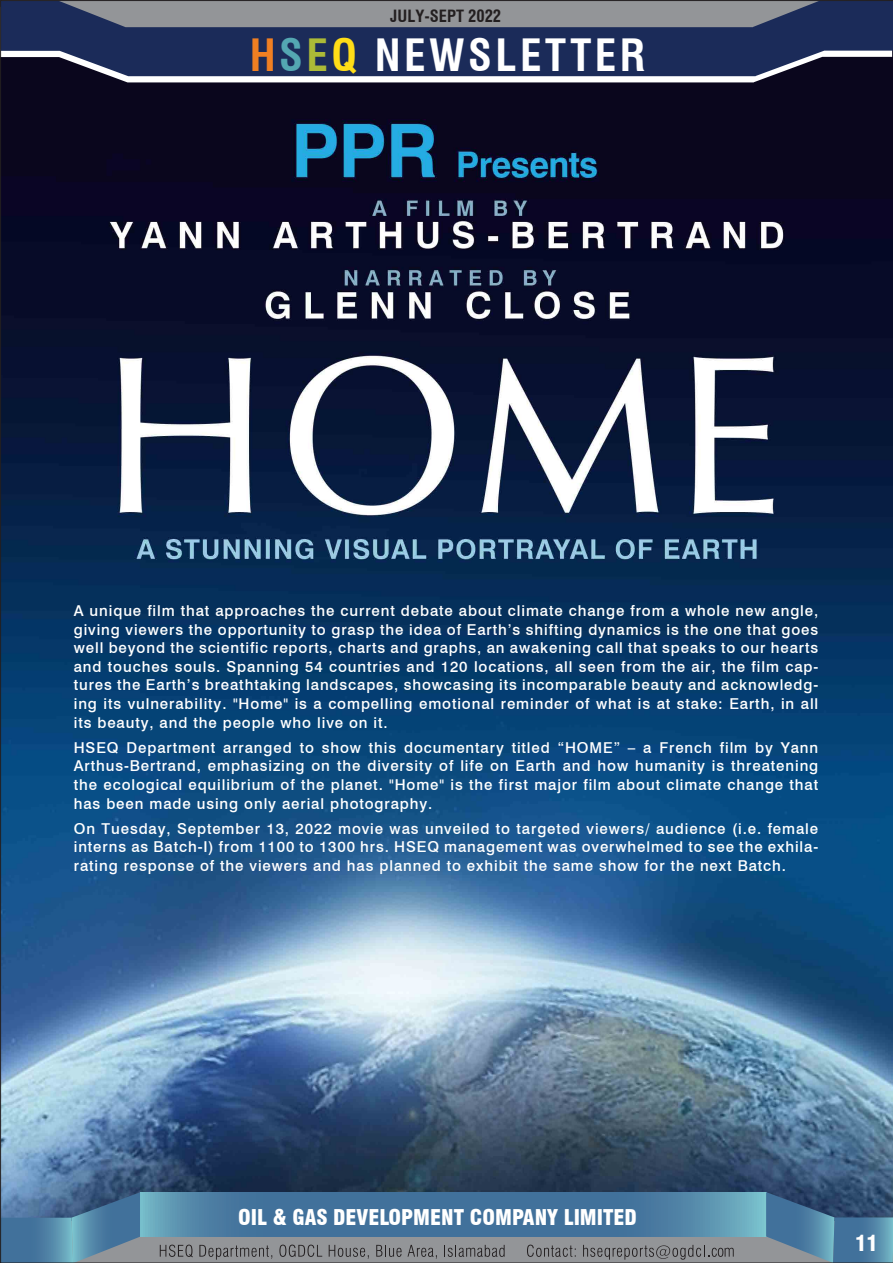
<style>
.page{position:relative;width:893px;height:1263px;background:#fff}
.page>*{position:absolute;margin:0;border:0;box-sizing:border-box;transform-origin:0 0}
.t1{font:700 condensed 43.5px "Swiss 721 BT";letter-spacing:.08em;color:#fff}
.t2{font:900 condensed 21.15px "Swiss 721 BT";color:#fff}
.t3{font:700 condensed 16.5px "Swiss 721 BT";color:#231f20}
.t4{font:500 15px/18.6px "Swiss 721 BT";letter-spacing:.06em;color:#fff;text-align:justify}
.s1{color:#f07f22}
.s2{color:#54a7b2}
.s3{color:#acba37}
.s4{color:#ffdd17}
</style>
<div class="page">
<img style="left:0;top:0;width:893px;height:1263px">
<p class="t3" style="left:390px;top:6px;width:112px">JULY-SEPT 2022</p>
<h1 class="t1" style="left:250px;top:29px;width:397px"><span class="s1">H</span><span class="s2">S</span><span class="s3">E</span><span class="s4">Q</span> NEWSLETTER</h1>
<p class="t4" style="left:74px;top:601px;width:746px">A unique film that approaches the current debate about climate change from a whole new angle, giving viewers the opportunity to grasp the idea of Earth’s shifting dynamics is the one that goes well beyond the scientific reports, charts and graphs, an awakening call that speaks to our hearts and touches souls. Spanning 54 countries and 120 locations, all seen from the air, the film cap&shy;tures the Earth’s breathtaking landscapes, showcasing its incomparable beauty and acknowledg&shy;ing its vulnerability. "Home" is a compelling emotional reminder of what is at stake: Earth, in all its beauty, and the people who live on it.</p>
<p class="t4" style="left:74px;top:738px;width:746px">HSEQ Department arranged to show this documentary titled “HOME” – a French film by Yann Arthus-Bertrand, emphasizing on the diversity of life on Earth and how humanity is threatening the ecological equilibrium of the planet. "Home" is the first major film about climate change that has been made using only aerial photography.</p>
<p class="t4" style="left:74px;top:819px;width:746px">On Tuesday, September 13, 2022 movie was unveiled to targeted viewers/ audience (i.e. female interns as Batch-I) from 1100 to 1300 hrs. HSEQ management was overwhelmed to see the exhila&shy;rating response of the viewers and has planned to exhibit the same show for the next Batch.</p>
<h2 class="t2" style="left:238px;top:1204px;width:400px">OIL &amp; GAS DEVELOPMENT COMPANY LIMITED</h2>
<h2 class="t2" style="left:855px;top:1230px;width:24px">11</h2>
</div>
